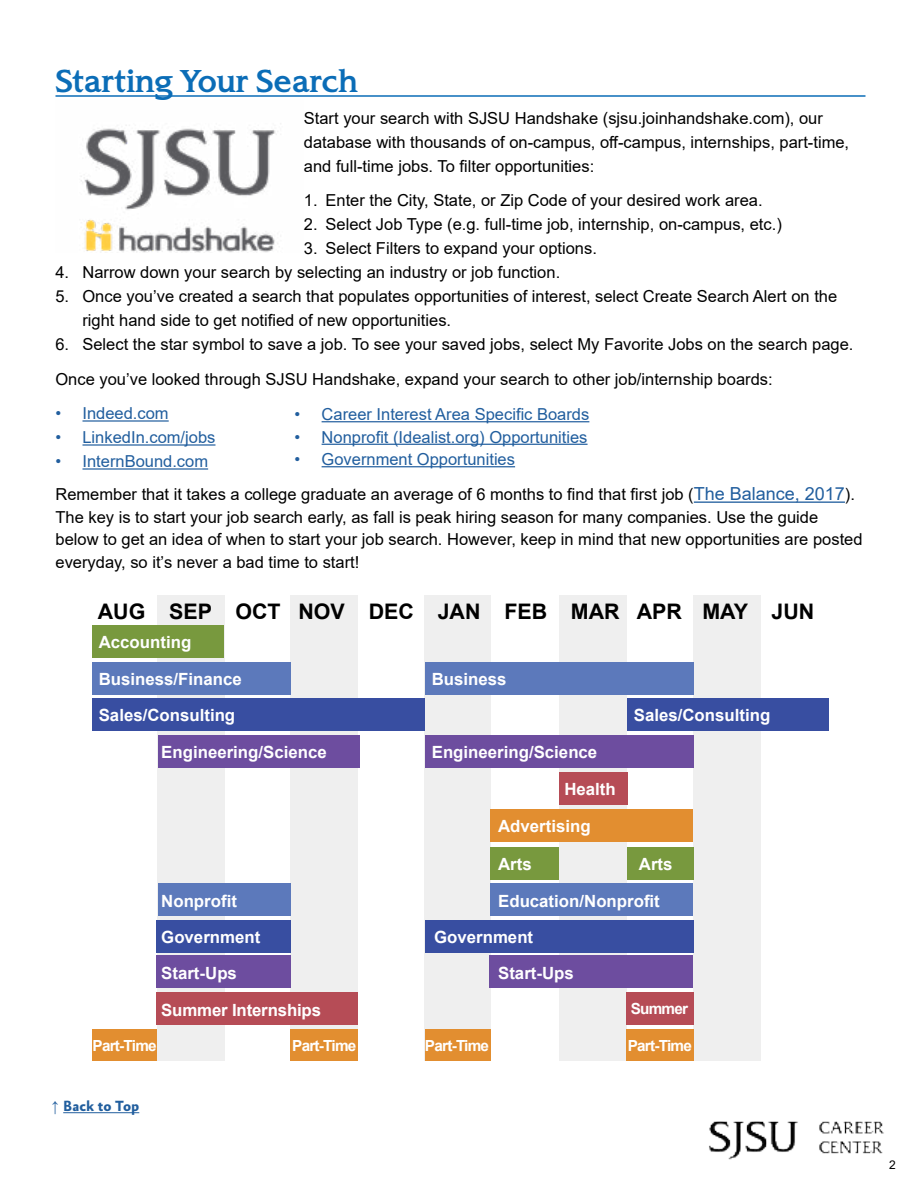
<style>
.page{position:relative;width:918px;height:1188px;background:#fff}
.page>*{position:absolute;margin:0;border:0;box-sizing:border-box;transform-origin:0 0}
.t1{font:700 30px "SJSU Spartan";color:#0b6db7}
.t2{font:700 21.45px "Arial";color:#000}
.t3{font:700 16.8px "Arial";color:#fff}
.t4{font:16.5px/24px "Arial";color:#000}
.t5{font:16.5px "Arial";color:#215e9e}
.t6{font:700 15.3px "Arial";letter-spacing:-.05em;color:#fff}
.t7{font:700 15px "Absara Sans OT";color:#215e9e}
.t8{font:12px "Arial";color:#000}
.s1{color:#215e9e}
.s2{font-size:18px;color:#215e9e}
.s3{font-family:"Arial";font-weight:400}
</style>
<div class="page">
<img style="left:709px;top:1121px;width:175px;height:39px">
<hr style="left:63px;top:1112px;width:76px;height:1px;background:#215e9e">
<hr style="left:56px;top:95px;width:810px;height:2px;background:#0b6db7">
<hr style="left:82px;top:420px;width:87px;height:2px;background:#215e9e">
<hr style="left:82px;top:444px;width:133px;height:2px;background:#215e9e">
<hr style="left:82px;top:468px;width:126px;height:2px;background:#215e9e">
<hr style="left:694px;top:501px;width:151px;height:2px;background:#215e9e">
<hr style="left:322px;top:421px;width:267px;height:1px;background:#215e9e">
<hr style="left:322px;top:444px;width:266px;height:1px;background:#215e9e">
<hr style="left:322px;top:466px;width:193px;height:1px;background:#215e9e">
<img style="left:81px;top:123px;width:200px;height:130px">
<div style="left:157px;top:595px;width:67px;height:466px;background:#efefef"></div>
<div style="left:290px;top:595px;width:68px;height:466px;background:#efefef"></div>
<div style="left:424px;top:595px;width:67px;height:466px;background:#efefef"></div>
<div style="left:559px;top:595px;width:68px;height:466px;background:#efefef"></div>
<div style="left:693px;top:595px;width:68px;height:466px;background:#efefef"></div>
<div style="left:93px;top:625px;width:131px;height:33px;background:#78993e"></div>
<div style="left:158px;top:735px;width:201px;height:33px;background:#6d4d9f"></div>
<div style="left:491px;top:883px;width:202px;height:33px;background:#5c79bb"></div>
<div style="left:491px;top:809px;width:202px;height:33px;background:#e28e30"></div>
<div style="left:425px;top:735px;width:268px;height:33px;background:#6d4d9f"></div>
<div style="left:425px;top:662px;width:268px;height:33px;background:#5c79bb"></div>
<div style="left:491px;top:847px;width:68px;height:32px;background:#78993e"></div>
<div style="left:627px;top:847px;width:66px;height:32px;background:#78993e"></div>
<div style="left:93px;top:662px;width:198px;height:33px;background:#5c79bb"></div>
<div style="left:425px;top:920px;width:268px;height:33px;background:#384ea1"></div>
<div style="left:157px;top:920px;width:134px;height:33px;background:#384ea1"></div>
<div style="left:559px;top:772px;width:68px;height:33px;background:#b64c56"></div>
<div style="left:158px;top:883px;width:133px;height:33px;background:#5c79bb"></div>
<div style="left:627px;top:698px;width:201px;height:33px;background:#384ea1"></div>
<div style="left:93px;top:698px;width:332px;height:33px;background:#384ea1"></div>
<div style="left:93px;top:1029px;width:64px;height:32px;background:#e28e30"></div>
<div style="left:291px;top:1029px;width:67px;height:32px;background:#e28e30"></div>
<div style="left:425px;top:1029px;width:66px;height:32px;background:#e28e30"></div>
<div style="left:626px;top:1029px;width:67px;height:32px;background:#e28e30"></div>
<div style="left:626px;top:992px;width:67px;height:33px;background:#b64c56"></div>
<div style="left:157px;top:992px;width:201px;height:33px;background:#b64c56"></div>
<div style="left:489px;top:956px;width:204px;height:32px;background:#6d4d9f"></div>
<div style="left:157px;top:956px;width:134px;height:32px;background:#6d4d9f"></div>
<h1 class="t1" style="left:56px;top:62px;width:304px">Starting Your Search</h1>
<p class="t4" style="left:304px;top:106px;width:547px">Start your search with SJSU Handshake (sjsu.joinhandshake.com), our database with thousands of on-campus, off-campus, internships, part-time, and full-time jobs. To filter opportunities:</p>
<p class="t4" style="left:304px;top:188px;width:460px">1. Enter the City, State, or Zip Code of your desired work area.</p>
<p class="t4" style="left:304px;top:212px;width:479px">2. Select Job Type (e.g. full-time job, internship, on-campus, etc.)</p>
<p class="t4" style="left:304px;top:236px;width:295px">3. Select Filters to expand your options.</p>
<p class="t4" style="left:55px;top:260px;width:506px">4. Narrow down your search by selecting an industry or job function.</p>
<p class="t4" style="left:82px;top:284px;width:756px;text-indent:-27px">5. Once you’ve created a search that populates opportunities of interest, select Create Search Alert on the right hand side to get notified of new opportunities.</p>
<p class="t4" style="left:55px;top:327px;width:799px;line-height:34.5px">6. Select the star symbol to save a job. To see your saved jobs, select My Favorite Jobs on the search page.<br>Once you’ve looked through SJSU Handshake, expand your search to other job/internship boards:</p>
<p class="t5" style="left:55px;top:402px;width:115px">• Indeed.com</p>
<p class="t5" style="left:55px;top:426px;width:161px">• LinkedIn.com/jobs</p>
<p class="t4" style="left:55px;top:445px;width:801px;line-height:33px"><span class="s1">• InternBound.com<br></span>Remember that it takes a college graduate an average of 6 months to find that first job (<span class="s2">The Balance, 2017</span>).</p>
<p class="t4" style="left:56px;top:506px;width:809px;line-height:22.5px">The key is to start your job search early, as fall is peak hiring season for many companies. Use the guide below to get an idea of when to start your job search. However, keep in mind that new opportunities are posted everyday, so it’s never a bad time to start!</p>
<p class="t5" style="left:295px;top:403px;width:296px">• Career Interest Area Specific Boards</p>
<p class="t5" style="left:295px;top:425px;width:294px">• Nonprofit (Idealist.org) Opportunities</p>
<p class="t5" style="left:295px;top:448px;width:222px">• Government Opportunities</p>
<h2 class="t2" style="left:98px;top:597px;width:718px">AUG SEP OCT NOV DEC JAN FEB MAR APR MAY JUN</h2>
<p class="t3" style="left:99px;top:631px;width:94px">Accounting</p>
<p class="t3" style="left:99px;top:667px;width:145px">Business/Finance</p>
<p class="t3" style="left:432px;top:667px;width:76px">Business</p>
<p class="t3" style="left:99px;top:704px;width:138px">Sales/Consulting</p>
<p class="t3" style="left:634px;top:704px;width:138px">Sales/Consulting</p>
<p class="t3" style="left:161px;top:741px;width:167px">Engineering/Science</p>
<p class="t3" style="left:161px;top:890px;width:77px">Nonprofit</p>
<p class="t3" style="left:432px;top:741px;width:167px">Engineering/Science</p>
<p class="t3" style="left:564px;top:778px;width:53px">Health</p>
<p class="t3" style="left:498px;top:815px;width:94px">Advertising</p>
<p class="t3" style="left:498px;top:852px;width:35px">Arts</p>
<p class="t3" style="left:639px;top:852px;width:35px">Arts</p>
<p class="t3" style="left:498px;top:890px;width:163px">Education/Nonprofit</p>
<p class="t3" style="left:161px;top:926px;width:101px">Government</p>
<p class="t3" style="left:434px;top:926px;width:101px">Government</p>
<p class="t3" style="left:161px;top:962px;width:77px">Start-Ups</p>
<p class="t3" style="left:498px;top:962px;width:77px">Start-Ups</p>
<p class="t3" style="left:161px;top:999px;width:161px">Summer Internships</p>
<p class="t6" style="left:631px;top:999px;width:59px">Summer</p>
<p class="t6" style="left:93px;top:1036px;width:66px">Part-Time</p>
<p class="t6" style="left:292px;top:1036px;width:66px">Part-Time</p>
<p class="t6" style="left:425px;top:1036px;width:66px">Part-Time</p>
<p class="t6" style="left:628px;top:1036px;width:66px">Part-Time</p>
<p class="t7" style="left:52px;top:1098px;width:89px"><span class="s3">↑</span> Back to Top</p>
<p class="t8" style="left:889px;top:1156px;width:8px">2</p>
</div>
